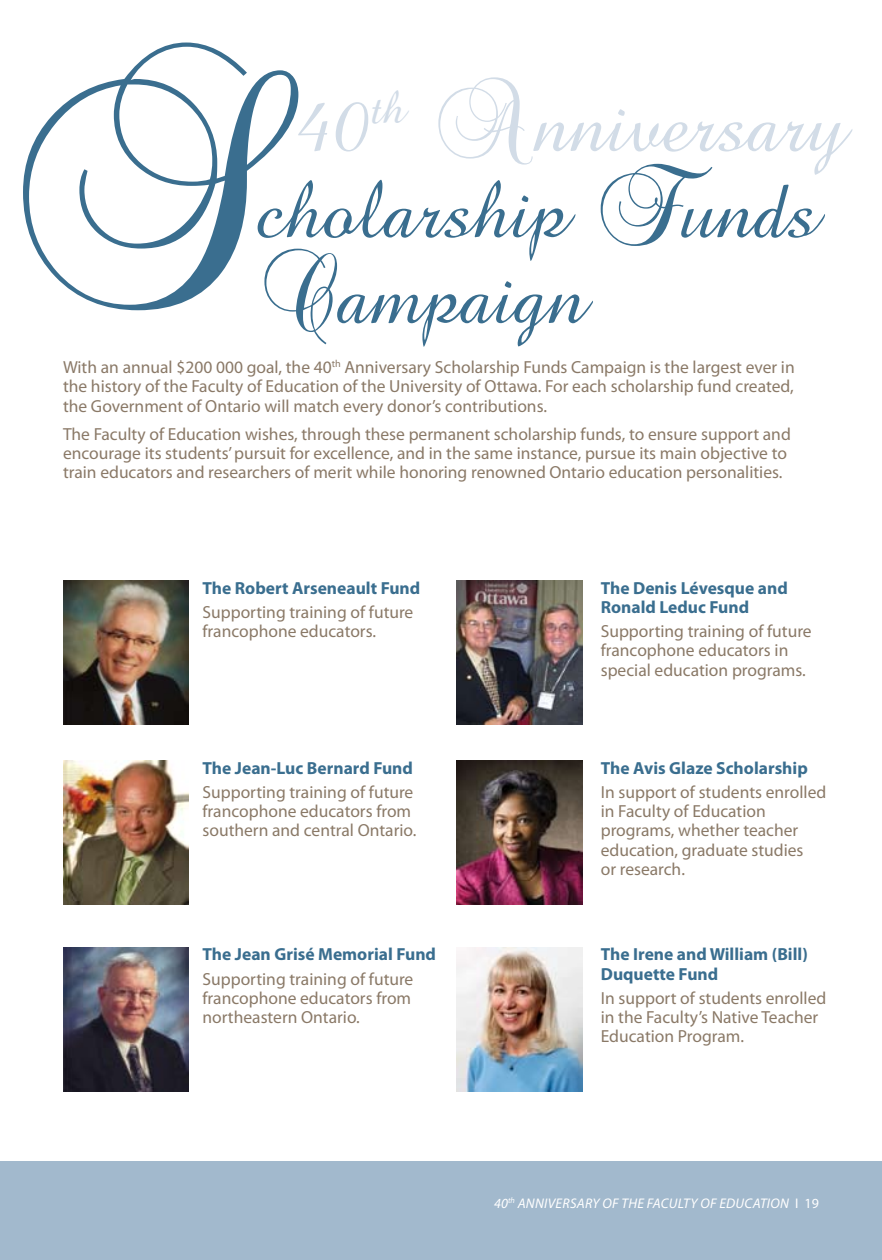
<style>
.page{position:relative;width:882px;height:1260px;background:#fff}
.page>*{position:absolute;margin:0;border:0;box-sizing:border-box;transform-origin:0 0}
.t1{font:262.5px "Brock Script";color:#3a6e8f}
.t2{font:82.25px/85.8px "Brock Script";color:#3a6e8f}
.t3{font:82.25px "Brock Script";color:#d2dce7}
.t4{font:17.5px/19.2px "Myriad Pro";color:#8a7967}
.t5{font:700 17.5px/19.2px "Myriad Pro";color:#3a6e8f}
.t6{font:italic 14px "Myriad Pro";letter-spacing:.02em;color:#fff}
.s1{font-style:normal}
</style>
<div class="page">
<div style="left:0;top:1161px;width:882px;height:99px;background:#a2b9cd"></div>
<img style="left:63px;top:581px;width:126px;height:144px">
<img style="left:63px;top:761px;width:126px;height:144px">
<img style="left:63px;top:947px;width:126px;height:144px">
<img style="left:457px;top:581px;width:126px;height:144px">
<img style="left:457px;top:761px;width:126px;height:144px">
<img style="left:457px;top:947px;width:126px;height:144px">
<h1 class="t1" style="left:7px;top:0;width:269px">S</h1>
<h2 class="t3" style="left:295px;top:63px;width:552px">40<sup>th</sup> Anniversary</h2>
<h2 class="t2" style="left:257px;top:170px;width:562px">cholarship Funds<br>Campaign</h2>
<p class="t4" style="left:63px;top:357px;width:733px;text-align:justify">With an annual $200 000 goal, the 40<sup>th</sup> Anniversary Scholarship Funds Campaign is the largest ever in the history of the Faculty of Education of the University of Ottawa. For each scholarship fund created, the Government of Ontario will match every donor’s contributions.</p>
<p class="t4" style="left:63px;top:424px;width:729px">The Faculty of Education wishes, through these permanent scholarship funds, to ensure support and encourage its students’ pursuit for excellence, and in the same instance, pursue its main objective to train educators and researchers of merit while honoring renowned Ontario education personalities.</p>
<p class="t5" style="left:203px;top:578px;width:219px">The Robert Arseneault Fund</p>
<p class="t4" style="left:203px;top:602px;width:212px">Supporting training of future francophone educators.</p>
<p class="t5" style="left:203px;top:758px;width:212px">The Jean-Luc Bernard Fund</p>
<p class="t4" style="left:203px;top:782px;width:215px">Supporting training of future francophone educators from southern and central Ontario.</p>
<p class="t5" style="left:203px;top:944px;width:235px">The Jean Grisé Memorial Fund</p>
<p class="t4" style="left:203px;top:969px;width:212px">Supporting training of future francophone educators from northeastern Ontario.</p>
<p class="t5" style="left:601px;top:578px;width:189px">The Denis Lévesque and<br>Ronald Leduc Fund</p>
<p class="t4" style="left:601px;top:621px;width:212px">Supporting training of future francophone educators in special education programs.</p>
<p class="t5" style="left:601px;top:758px;width:209px">The Avis Glaze Scholarship</p>
<p class="t4" style="left:601px;top:782px;width:227px">In support of students enrolled in Faculty of Education programs, whether teacher education, graduate studies<br>or research.</p>
<p class="t5" style="left:601px;top:944px;width:209px">The Irene and William (Bill)<br>Duquette Fund</p>
<p class="t4" style="left:601px;top:988px;width:227px">In support of students enrolled in the Faculty’s Native Teacher<br>Education Program.</p>
<p class="t6" style="left:494px;top:1194px;width:326px">40<sup>TH</sup> ANNIVERSARY OF THE FACULTY OF EDUCATION <span class="s1">I 19</span></p>
</div>
